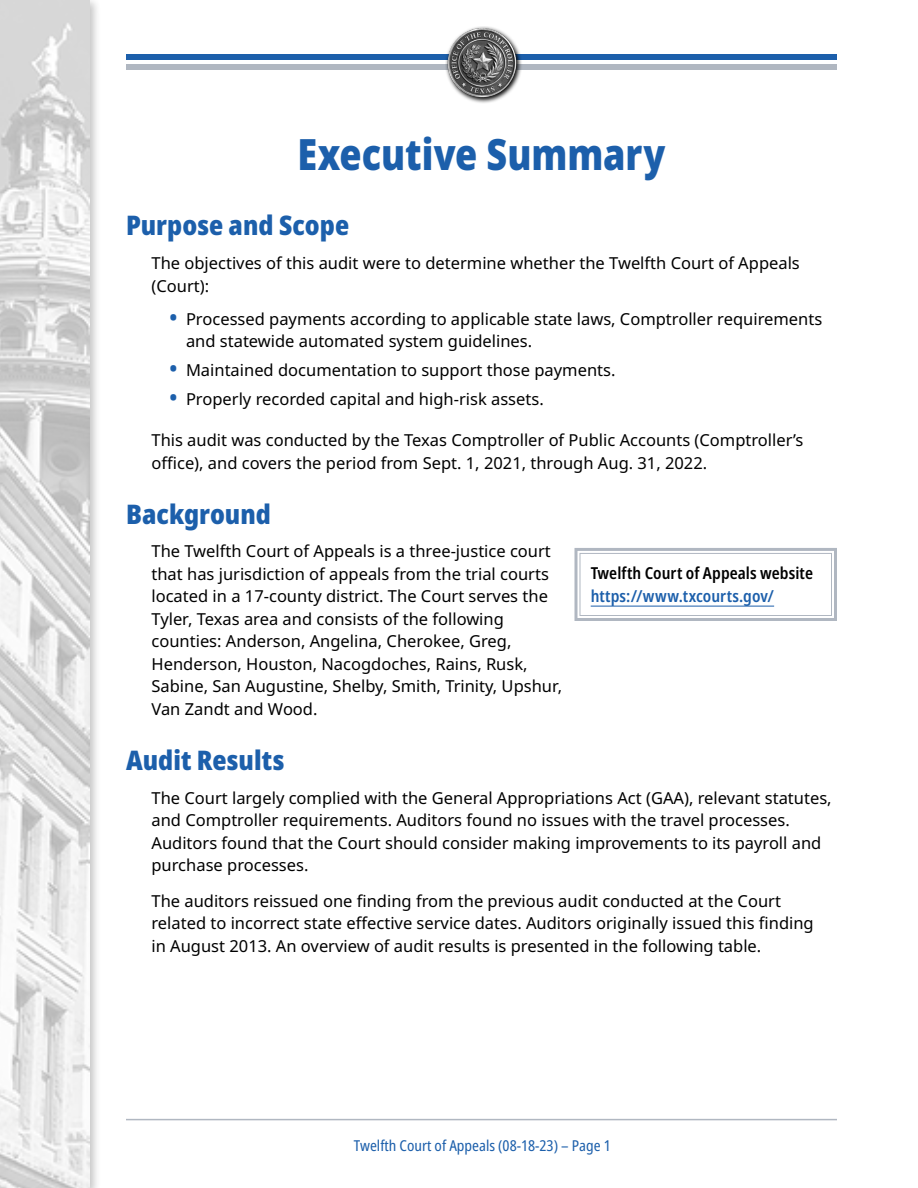
<style>
.page{position:relative;width:918px;height:1188px;background:#fff}
.page>*{position:absolute;margin:0;border:0;box-sizing:border-box;transform-origin:0 0}
.t1{font:900 43.2px "Noto Sans";color:#1c5fab;scale:.83 1}
.t2{font:900 condensed 27px "Noto Sans";color:#1c5fab}
.t3{font:16.5px/22.5px "Noto Sans";color:#000}
.t4{font:600 condensed 16.5px "Noto Sans";letter-spacing:.005em;color:#000}
.t5{font:600 condensed 16.5px "Noto Sans";letter-spacing:.005em;color:#1c5fab}
.t6{font:condensed 15px "Noto Sans";color:#1c5fab}
.s1{font-weight:700;font-size:21px;color:#1c5fab}
</style>
<div class="page">
<hr style="left:126px;top:1119px;width:711px;height:1px;background:#b0b7c1">
<div style="left:126px;top:54px;width:711px;height:5px;background:#1c5fab"></div>
<div style="left:126px;top:64px;width:711px;height:6px;background:#b0b7c1"></div>
<div style="left:0;top:0;width:101px;height:1188px;background:#000;opacity:.75"></div>
<img style="left:0;top:0;width:90px;height:1188px">
<svg style="left:472px;top:26px;width:50px;height:77px"></svg>
<img style="left:445px;top:27px;width:73px;height:74px">
<svg style="left:574px;top:548px;width:263px;height:73px"></svg>
<div style="left:579px;top:553px;width:253px;height:63px;border:1px solid #b0b7c1"></div>
<h1 class="t1" style="left:297px;top:121px;width:445px">Executive Summary</h1>
<h2 class="t2" style="left:126px;top:205px;width:225px">Purpose and Scope</h2>
<p class="t3" style="left:152px;top:252px;width:650px">The objectives of this audit were to determine whether the Twelfth Court of Appeals (Court):</p>
<p class="t3" style="left:186px;top:308px;width:638px;text-indent:-16px"><span class="s1">•</span> Processed payments according to applicable state laws, Comptroller requirements and statewide automated system guidelines.</p>
<p class="t3" style="left:170px;top:359px;width:447px"><span class="s1">•</span> Maintained documentation to support those payments.</p>
<p class="t3" style="left:170px;top:388px;width:376px"><span class="s1">•</span> Properly recorded capital and high-risk assets.</p>
<p class="t3" style="left:151px;top:429px;width:654px">This audit was conducted by the Texas Comptroller of Public Accounts (Comptroller’s office), and covers the period from Sept. 1, 2021, through Aug. 31, 2022.</p>
<h2 class="t2" style="left:126px;top:493px;width:147px">Background</h2>
<p class="t4" style="left:591px;top:562px;width:224px">Twelfth Court of Appeals website</p>
<p class="t5" style="left:591px;top:584px;width:185px">https://www.txcourts.gov/</p>
<p class="t3" style="left:152px;top:541px;width:412px">The Twelfth Court of Appeals is a three-justice court that has jurisdiction of appeals from the trial courts located in a 17-county district. The Court serves the Tyler, Texas area and consists of the following counties: Anderson, Angelina, Cherokee, Greg, Henderson, Houston, Nacogdoches, Rains, Rusk, Sabine, San Augustine, Shelby, Smith, Trinity, Upshur, Van Zandt and Wood.</p>
<h2 class="t2" style="left:126px;top:740px;width:160px">Audit Results</h2>
<p class="t3" style="left:152px;top:787px;width:682px">The Court largely complied with the General Appropriations Act (GAA), relevant statutes, and Comptroller requirements. Auditors found no issues with the travel processes.<br>Auditors found that the Court should consider making improvements to its payroll and purchase processes.</p>
<p class="t3" style="left:152px;top:890px;width:664px">The auditors reissued one finding from the previous audit conducted at the Court related to incorrect state effective service dates. Auditors originally issued this finding in August 2013. An overview of audit results is presented in the following table.</p>
<p class="t6" style="left:354px;top:1135px;width:259px">Twelfth Court of Appeals (08-18-23) – Page 1</p>
</div>
